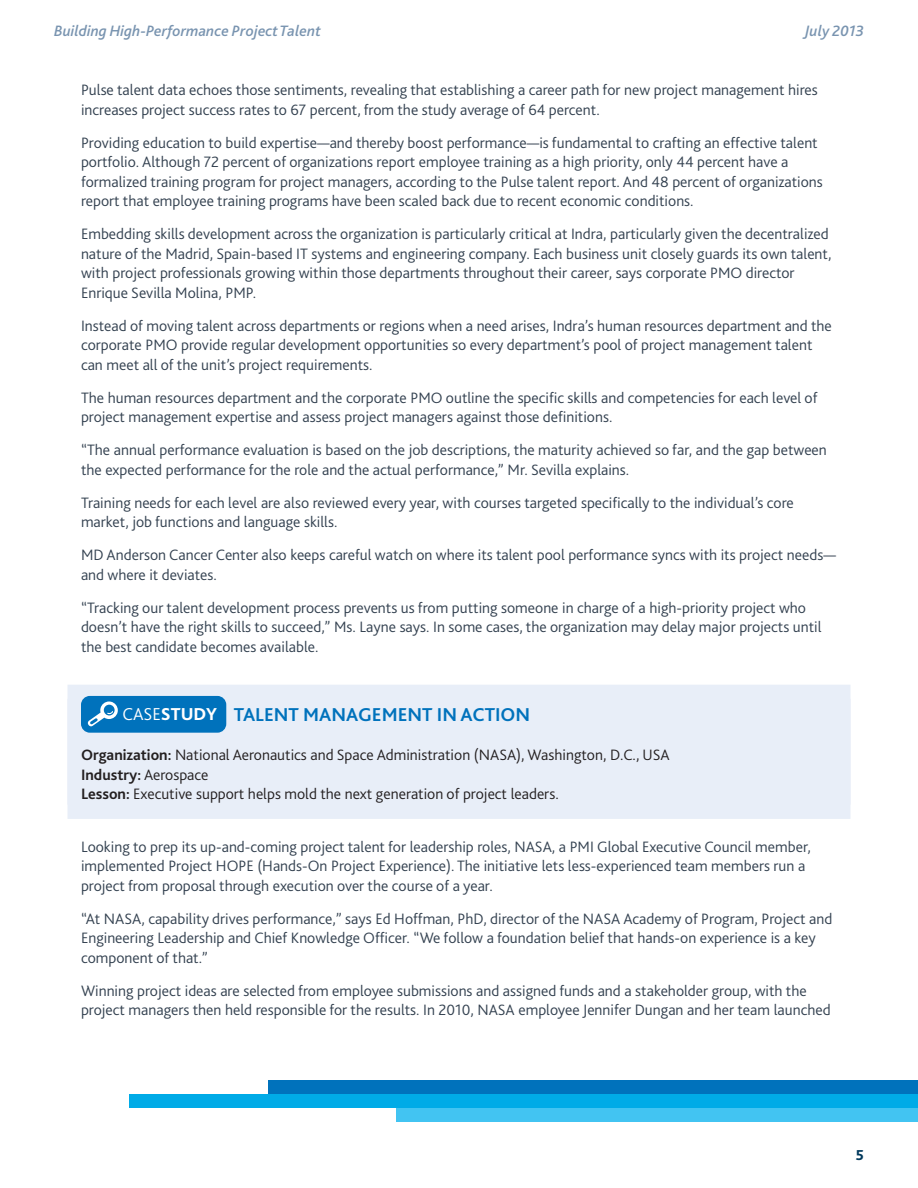
<style>
.page{position:relative;width:918px;height:1188px;background:#fff}
.page>*{position:absolute;margin:0;border:0;box-sizing:border-box;transform-origin:0 0}
.Subheading_1-b{font:700 19.5px "Bliss 2";color:#0072bc}
.t1{font:800 18px "Bliss 2";color:#fff}
.Body{font:300 15.75px/19.5px "Bliss 2";color:#334150}
.Body_2__black{font:300 15.75px "Bliss 2";color:#231f20}
.t2{font:italic 500 15.75px "Bliss 2";color:#7994b0}
.Body_2__black-2{font:700 15.75px "Bliss 2";color:#231f20}
.t3{font:800 15px "Bliss 2";color:#00395c}
.s1{font-weight:300}
.s2{font-weight:700}
</style>
<div class="page">
<div style="left:268px;top:1080px;width:650px;height:14px;background:#0072bc"></div>
<div style="left:130px;top:1094px;width:788px;height:14px;background:#00abe7"></div>
<div style="left:397px;top:1108px;width:521px;height:14px;background:#42c4f2"></div>
<div style="left:68px;top:685px;width:782px;height:120px;background:#e8eef8"></div>
<div style="left:68px;top:699px;width:782px;height:120px;background:#e8eef8"></div>
<div style="left:81px;top:696px;width:145px;height:37px;background:#0072bc;border-radius:9px"></div>
<svg style="left:88px;top:702px;width:30px;height:24px"></svg>
<p class="t2" style="left:54px;top:21px;width:268px">Building High-Performance Project Talent</p>
<p class="t2" style="left:805px;top:21px;width:61px">July 2013</p>
<p class="Body" style="left:81px;top:80px;width:738px">Pulse talent data echoes those sentiments, revealing that establishing a career path for new project management hires increases project success rates to 67 percent, from the study average of 64 percent.</p>
<p class="Body" style="left:81px;top:132px;width:743px">Providing education to build expertise—and thereby boost performance—is fundamental to crafting an effective talent portfolio. Although 72 percent of organizations report employee training as a high priority, only 44 percent have a formalized training program for project managers, according to the Pulse talent report. And 48 percent of organizations report that employee training programs have been scaled back due to recent economic conditions.</p>
<p class="Body" style="left:81px;top:224px;width:752px">Embedding skills development across the organization is particularly critical at Indra, particularly given the decentralized nature of the Madrid, Spain-based IT systems and engineering company. Each business unit closely guards its own talent, with project professionals growing within those departments throughout their career, says corporate PMO director Enrique Sevilla Molina, PMP.</p>
<p class="Body" style="left:81px;top:315px;width:752px">Instead of moving talent across departments or regions when a need arises, Indra’s human resources department and the corporate PMO provide regular development opportunities so every department’s pool of project management talent can meet all of the unit’s project requirements.</p>
<p class="Body" style="left:81px;top:387px;width:738px">The human resources department and the corporate PMO outline the specific skills and competencies for each level of project management expertise and assess project managers against those definitions.</p>
<p class="Body" style="left:81px;top:440px;width:747px">“The annual performance evaluation is based on the job descriptions, the maturity achieved so far, and the gap between the expected performance for the role and the actual performance,” Mr. Sevilla explains.</p>
<p class="Body" style="left:81px;top:492px;width:714px">Training needs for each level are also reviewed every year, with courses targeted specifically to the individual’s core market, job functions and language skills.</p>
<p class="Body" style="left:81px;top:545px;width:756px">MD Anderson Cancer Center also keeps careful watch on where its talent pool performance syncs with its project needs— and where it deviates.</p>
<p class="Body" style="left:81px;top:597px;width:742px">“Tracking our talent development process prevents us from putting someone in charge of a high-priority project who doesn’t have the right skills to succeed,” Ms. Layne says. In some cases, the organization may delay major projects until the best candidate becomes available.</p>
<p class="t1" style="left:122px;top:703px;width:96px"><span class="s1">CASE</span>STUDY</p>
<p class="Subheading_1-b" style="left:234px;top:702px;width:298px">TALENT MANAGEMENT IN ACTION</p>
<p class="Body_2__black" style="left:81px;top:745px;width:590px"><span class="s2">Organization:</span> National Aeronautics and Space Administration (NASA), Washington, D.C., USA</p>
<p class="Body_2__black-2" style="left:81px;top:765px;width:129px">Industry: <span class="s1">Aerospace</span></p>
<p class="Body_2__black" style="left:81px;top:784px;width:479px"><span class="s2">Lesson:</span> Executive support helps mold the next generation of project leaders.</p>
<p class="Body" style="left:81px;top:837px;width:732px">Looking to prep its up-and-coming project talent for leadership roles, NASA, a PMI Global Executive Council member, implemented Project HOPE (Hands-On Project Experience). The initiative lets less-experienced team members run a project from proposal through execution over the course of a year.</p>
<p class="Body" style="left:81px;top:909px;width:753px">“At NASA, capability drives performance,” says Ed Hoffman, PhD, director of the NASA Academy of Program, Project and<br>Engineering Leadership and Chief Knowledge Officer. “We follow a foundation belief that hands-on experience is a key component of that.”</p>
<p class="Body" style="left:81px;top:981px;width:751px">Winning project ideas are selected from employee submissions and assigned funds and a stakeholder group, with the project managers then held responsible for the results. In 2010, NASA employee Jennifer Dungan and her team launched</p>
<p class="t3" style="left:856px;top:1146px;width:10px">5</p>
</div>
